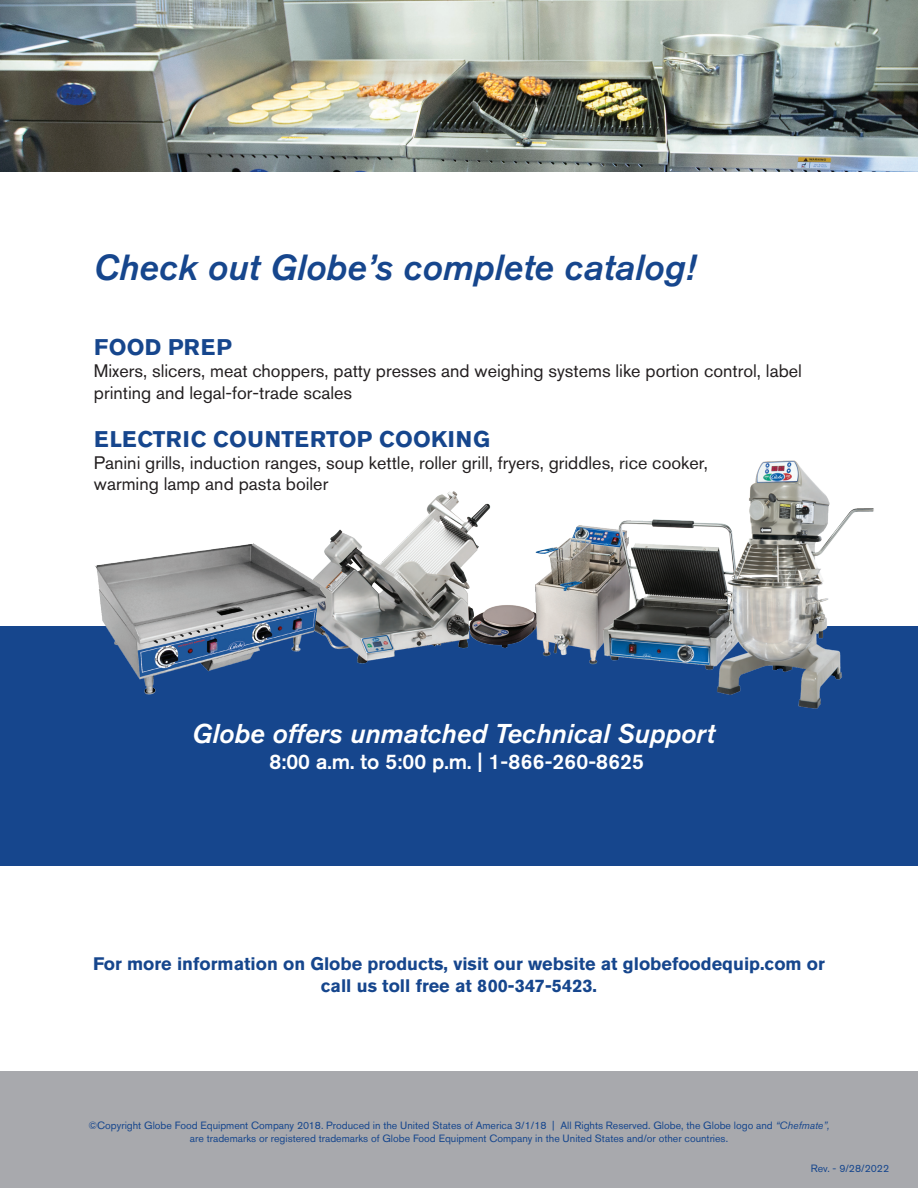
<style>
.page{position:relative;width:918px;height:1188px;background:#fff}
.page>*{position:absolute;margin:0;border:0;box-sizing:border-box;transform-origin:0 0}
.t1{font:italic 500 36px "Akzidenz Grotesk Pro";color:#16468d}
.t2{font:italic 500 27px "Akzidenz Grotesk Pro";color:#fff}
.t3{font:700 22.5px "Akzidenz Grotesk Pro";letter-spacing:.01em;color:#16468d}
.t4{font:500 21px "Akzidenz Grotesk Pro";color:#fff}
.t5{font:18px/21.6px "Akzidenz Grotesk Pro";color:#231f20}
.t6{font:700 18px/21.6px "Akzidenz Grotesk Pro";color:#16468d;text-align:center}
.t7{font:10.5px/13.5px "Akzidenz Grotesk Pro";color:#16468d;text-align:center}
.s1{font-style:italic}
</style>
<div class="page">
<div style="left:0;top:1071px;width:918px;height:117px;background:#a8a9ad"></div>
<div style="left:0;top:626px;width:918px;height:240px;background:#16468d"></div>
<img style="left:0;top:0;width:918px;height:172px">
<img style="left:518px;top:606px;width:13px;height:36px">
<img style="left:531px;top:525px;width:62px;height:140px">
<img style="left:593px;top:519px;width:121px;height:151px">
<img style="left:714px;top:460px;width:160px;height:249px">
<img style="left:327px;top:491px;width:191px;height:173px">
<img style="left:95px;top:543px;width:232px;height:152px">
<h1 class="t1" style="left:94px;top:244px;width:603px">Check out Globe’s complete catalog!</h1>
<h3 class="t3" style="left:94px;top:333px;width:140px">FOOD PREP</h3>
<h3 class="t5" style="left:94px;top:360px;width:710px">Mixers, slicers, meat choppers, patty presses and weighing systems like portion control, label printing and legal-for-trade scales</h3>
<h3 class="t3" style="left:94px;top:425px;width:397px">ELECTRIC COUNTERTOP COOKING</h3>
<h3 class="t5" style="left:94px;top:452px;width:615px">Panini grills, induction ranges, soup kettle, roller grill, fryers, griddles, rice cooker, warming lamp and pasta boiler</h3>
<h2 class="t2" style="left:192px;top:717px;width:524px">Globe offers unmatched Technical Support</h2>
<h3 class="t4" style="left:269px;top:748px;width:376px">8:00 a.m. to 5:00 p.m. | 1-866-260-8625</h3>
<h3 class="t6" style="left:93px;top:953px;width:733px">For more information on Globe products, visit our website at globefoodequip.com or call us toll free at 800-347-5423.</h3>
<p class="t7" style="left:88px;top:1118px;width:743px">©Copyright Globe Food Equipment Company 2018. Produced in the United States of America 3/1/18 | All Rights Reserved. Globe, the Globe logo and <span class="s1">“Chefmate”, </span>are trademarks or registered trademarks of Globe Food Equipment Company in the United States and/or other countries.</p>
<p class="t7" style="left:811px;top:1162px;width:80px">Rev. - 9/28/2022</p>
</div>
